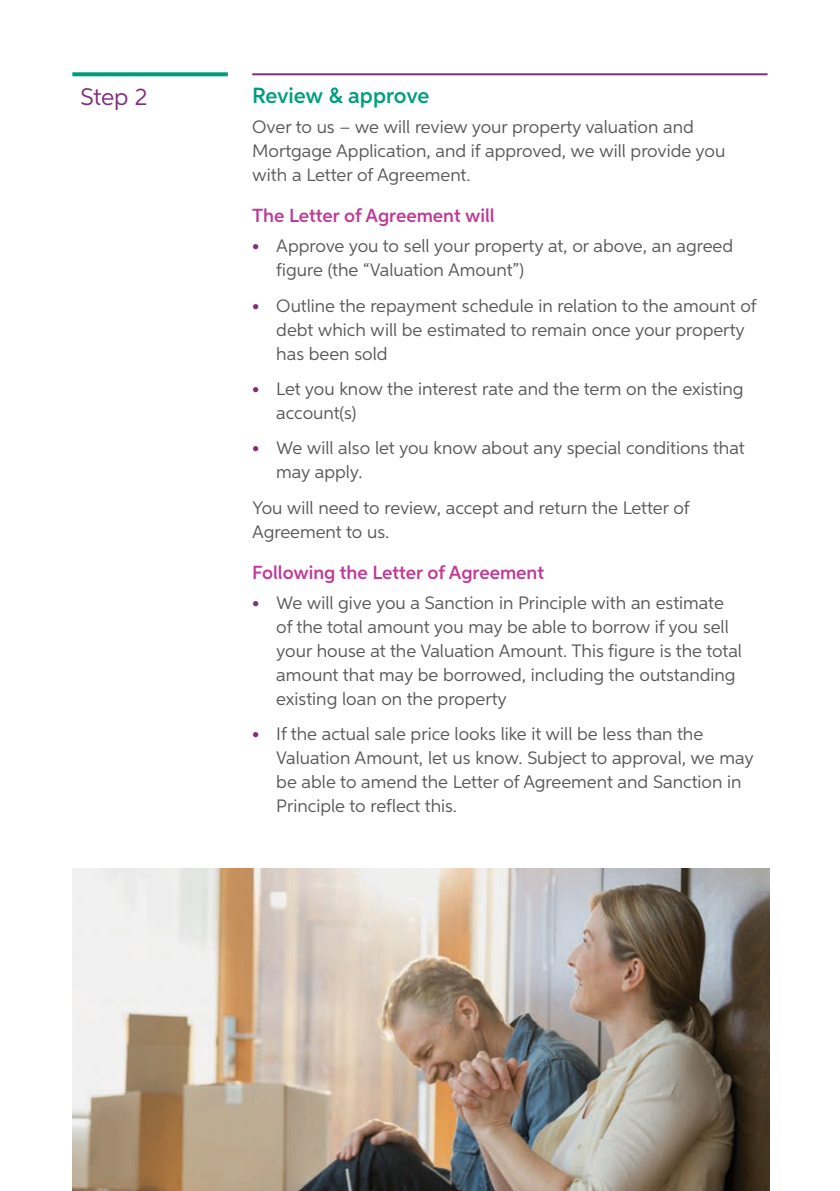
<style>
.page{position:relative;width:840px;height:1191px;background:#fff}
.page>*{position:absolute;margin:0;border:0;box-sizing:border-box;transform-origin:0 0}
.Step_Copy__Core_Purp{font:24px "Aspira";color:#812e7a}
.Main_Copy_Heading__G{font:600 22px "Aspira";letter-spacing:-.015em;color:#009e7f}
.Copy_Sub_Heading__Li{font:600 19px "Aspira";color:#bf3995}
.Body_Copy__80_K{font:18px/24px "Aspira";color:#58595b}
.s1{font-weight:600;font-size:16px;color:#812e7a}
</style>
<div class="page">
<hr style="left:252px;top:73px;width:515px;height:2px;background:#812e7a">
<svg style="left:72px;top:72px;width:156px;height:4px"></svg>
<img style="left:72px;top:868px;width:697px;height:323px">
<p class="Step_Copy__Core_Purp" style="left:80px;top:82px;width:69px">Step 2</p>
<p class="Main_Copy_Heading__G" style="left:252px;top:82px;width:178px">Review &amp; approve</p>
<p class="Body_Copy__80_K" style="left:252px;top:115px;width:474px">Over to us – we will review your property valuation and<br>Mortgage Application, and if approved, we will provide you with a Letter of Agreement.</p>
<p class="Copy_Sub_Heading__Li" style="left:252px;top:204px;width:244px">The Letter of Agreement will</p>
<p class="Body_Copy__80_K" style="left:276px;top:234px;width:458px;text-indent:-24px"><span class="s1">•</span> Approve you to sell your property at, or above, an agreed figure (the “Valuation Amount”)</p>
<p class="Body_Copy__80_K" style="left:276px;top:293px;width:481px;text-indent:-24px"><span class="s1">•</span> Outline the repayment schedule in relation to the amount of debt which will be estimated to remain once your property has been sold</p>
<p class="Body_Copy__80_K" style="left:276px;top:376px;width:468px;text-indent:-24px"><span class="s1">•</span> Let you know the interest rate and the term on the existing account(s)</p>
<p class="Body_Copy__80_K" style="left:276px;top:436px;width:469px;text-indent:-24px"><span class="s1">•</span> We will also let you know about any special conditions that may apply.</p>
<p class="Body_Copy__80_K" style="left:252px;top:495px;width:438px">You will need to review, accept and return the Letter of<br>Agreement to us.</p>
<p class="Copy_Sub_Heading__Li" style="left:252px;top:561px;width:293px">Following the Letter of Agreement</p>
<p class="Body_Copy__80_K" style="left:276px;top:590px;width:467px;text-indent:-24px"><span class="s1">•</span> We will give you a Sanction in Principle with an estimate of the total amount you may be able to borrow if you sell your house at the Valuation Amount. This figure is the total amount that may be borrowed, including the outstanding existing loan on the property</p>
<p class="Body_Copy__80_K" style="left:276px;top:721px;width:478px;text-indent:-24px"><span class="s1">•</span> If the actual sale price looks like it will be less than the Valuation Amount, let us know. Subject to approval, we may be able to amend the Letter of Agreement and Sanction in Principle to reflect this.</p>
</div>
